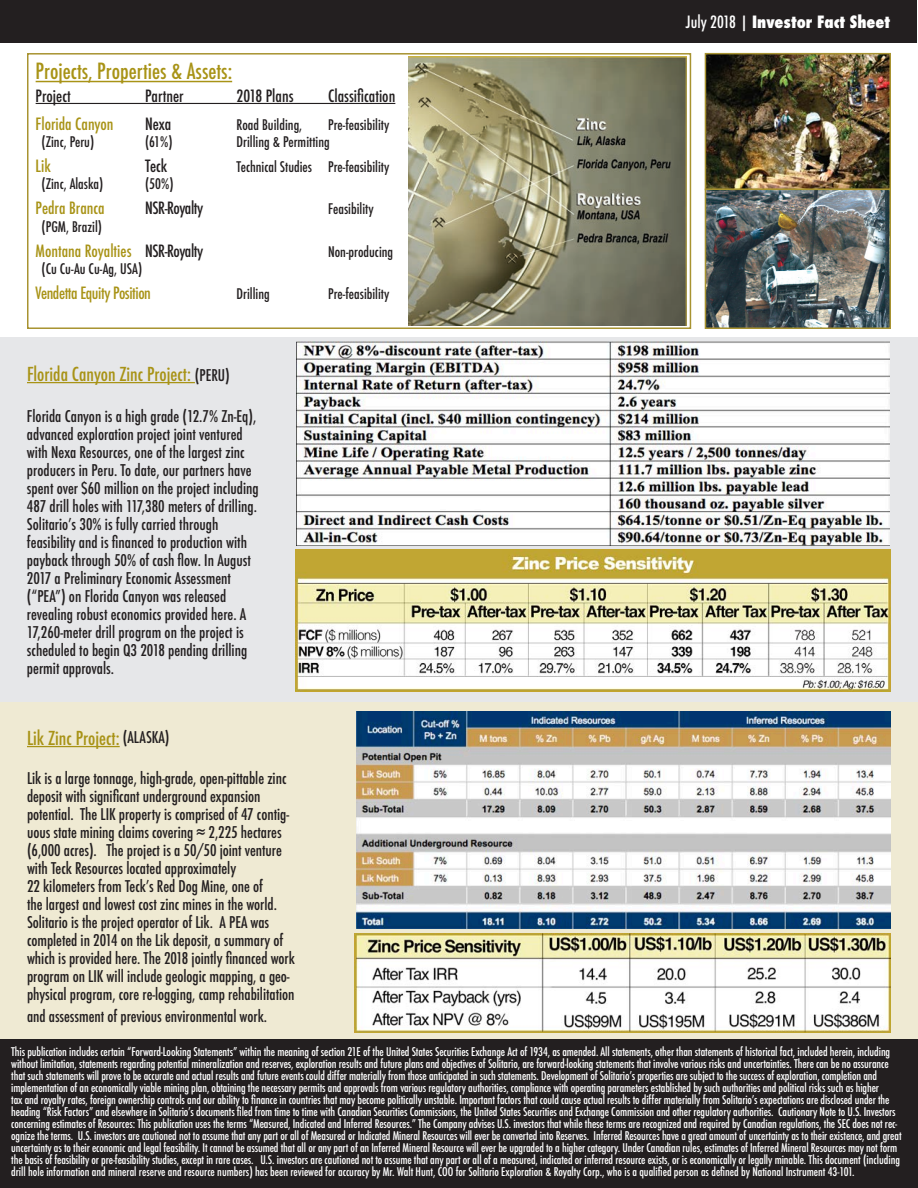
<style>
.page{position:relative;width:918px;height:1188px;background:#fff}
.page>*{position:absolute;margin:0;border:0;box-sizing:border-box;transform-origin:0 0}
.Subhead{font:500 condensed 21.75px "Futura";color:#a89316}
.Subhead-2{font:500 condensed 18.75px "Futura";color:#a89316}
.t1{font:500 condensed 16.5px "Futura";letter-spacing:-.005em;color:#a89316}
.t2{font:500 condensed 16.5px "Futura";color:#231f20}
.t3{font:800 condensed 16.5px "Futura";color:#fff}
.t4{font:500 condensed 16.5px "Futura";letter-spacing:-.025em;color:#a89316}
.t5{font:500 condensed 16.5px "Futura";letter-spacing:-.025em;color:#231f20}
.Subhead-3{font:500 condensed 15.75px/18px "Futura";letter-spacing:-.005em;color:#231f20}
.t6{font:500 condensed 14.25px "Futura";color:#231f20}
.t7{font:500 condensed 11.7px/12px "Futura";letter-spacing:-.01em;color:#fff}
.s1{color:#231f20}
.s2{font-size:15.75px;color:#231f20}
.s3{font-weight:500}
</style>
<div class="page">
<div style="left:0;top:338px;width:918px;height:364px;background:#e6e7e9"></div>
<div style="left:0;top:702px;width:918px;height:346px;background:#efead3"></div>
<div style="left:0;top:0;width:916px;height:42px;background:#231f20"></div>
<hr style="left:27px;top:382px;width:168px;height:1px;background:#a89316">
<hr style="left:27px;top:746px;width:93px;height:1px;background:#a89316">
<div style="left:0;top:1040px;width:918px;height:148px;background:#231f20"></div>
<img style="left:356px;top:711px;width:535px;height:218px">
<div style="left:27px;top:53px;width:664px;height:276px;border:2px solid #a89331"></div>
<hr style="left:36px;top:81px;width:196px;height:1px;background:#a89316">
<hr style="left:36px;top:103px;width:359px;height:1px;background:#231f20">
<img style="left:708px;top:56px;width:180px;height:131px">
<div style="left:705px;top:53px;width:186px;height:137px;border:2px solid #a89331"></div>
<img style="left:708px;top:192px;width:180px;height:134px">
<div style="left:705px;top:189px;width:186px;height:140px;border:2px solid #a89331"></div>
<img style="left:408px;top:57px;width:279px;height:269px">
<img style="left:295px;top:550px;width:596px;height:141px">
<img style="left:297px;top:342px;width:592px;height:204px">
<img style="left:354px;top:934px;width:537px;height:98px">
<p class="Subhead" style="left:36px;top:57px;width:198px">Projects, Properties &amp; Assets:</p>
<p class="t2" style="left:36px;top:85px;width:37px">Project</p>
<p class="t2" style="left:145px;top:85px;width:40px">Partner</p>
<p class="t2" style="left:237px;top:85px;width:59px">2018 Plans</p>
<p class="t2" style="left:328px;top:85px;width:69px">Classification</p>
<p class="t1" style="left:36px;top:113px;width:79px">Florida Canyon</p>
<p class="t2" style="left:145px;top:113px;width:28px">Nexa</p>
<p class="t6" style="left:237px;top:115px;width:67px">Road Building,</p>
<p class="t6" style="left:328px;top:115px;width:63px">Pre-feasibility</p>
<p class="t6" style="left:42px;top:133px;width:54px">(Zinc, Peru)</p>
<p class="t6" style="left:145px;top:133px;width:29px">(61%)</p>
<p class="t6" style="left:237px;top:133px;width:95px">Drilling &amp; Permitting</p>
<p class="t1" style="left:36px;top:156px;width:17px">Lik</p>
<p class="t2" style="left:145px;top:156px;width:24px">Teck</p>
<p class="t6" style="left:237px;top:158px;width:154px">Technical Studies Pre-feasibility</p>
<p class="t6" style="left:42px;top:175px;width:63px">(Zinc, Alaska)</p>
<p class="t6" style="left:145px;top:175px;width:30px">(50%)</p>
<p class="t1" style="left:36px;top:198px;width:71px">Pedra Branca</p>
<p class="t5" style="left:145px;top:198px;width:60px">NSR-Royalty</p>
<p class="t6" style="left:328px;top:200px;width:47px">Feasibility</p>
<p class="t6" style="left:42px;top:217px;width:62px">(PGM, Brazil)</p>
<p class="t1" style="left:36px;top:240px;width:169px">Montana Royalties <span class="s1">NSR-Royalty</span></p>
<p class="t6" style="left:328px;top:242px;width:67px">Non-producing</p>
<p class="t6" style="left:42px;top:259px;width:102px">(Cu Cu-Au Cu-Ag, USA)</p>
<p class="t4" style="left:36px;top:282px;width:117px">Vendetta Equity Position</p>
<p class="t6" style="left:237px;top:285px;width:35px">Drilling</p>
<p class="t6" style="left:328px;top:285px;width:63px">Pre-feasibility</p>
<p class="Subhead-2" style="left:27px;top:362px;width:204px">Florida Canyon Zinc Project: <span class="s2">(PERU)</span></p>
<p class="Subhead-3" style="left:27px;top:407px;width:233px">Florida Canyon is a high grade (12.7% Zn-Eq), advanced exploration project joint ventured with Nexa Resources, one of the largest zinc producers in Peru. To date, our partners have spent over $60 million on the project including 487 drill holes with 117,380 meters of drilling.<br>Solitario’s 30% is fully carried through feasibility and is financed to production with payback through 50% of cash flow. In August 2017 a Preliminary Economic Assessment (“PEA”) on Florida Canyon was released revealing robust economics provided here. A 17,260-meter drill program on the project is scheduled to begin Q3 2018 pending drilling permit approvals.</p>
<p class="Subhead-2" style="left:27px;top:726px;width:144px">Lik Zinc Project: <span class="s2">(ALASKA)</span></p>
<p class="Subhead-3" style="left:27px;top:770px;width:269px">Lik is a large tonnage, high-grade, open-pittable zinc deposit with significant underground expansion potential. The LIK property is comprised of 47 contig&shy;uous state mining claims covering ≈ 2,225 hectares (6,000 acres). The project is a 50/50 joint venture with Teck Resources located approximately<br>22 kilometers from Teck’s Red Dog Mine, one of<br>the largest and lowest cost zinc mines in the world.<br>Solitario is the project operator of Lik. A PEA was completed in 2014 on the Lik deposit, a summary of which is provided here. The 2018 jointly financed work program on LIK will include geologic mapping, a geo&shy;physical program, core re-logging, camp rehabilitation</p>
<p class="Subhead-3" style="left:27px;top:1007px;width:242px">and assessment of previous environmental work.</p>
<p class="t3" style="left:686px;top:11px;width:206px"><span class="s3">July 2018 |</span> Investor Fact Sheet</p>
<p class="t7" style="left:11px;top:1046px;width:892px">This publication includes certain “Forward-Looking Statements” within the meaning of section 21E of the United States Securities Exchange Act of 1934, as amended. All statements, other than statements of historical fact, included herein, including without limitation, statements regarding potential mineralization and reserves, exploration results and future plans and objectives of Solitario, are forward-looking statements that involve various risks and uncertainties. There can be no assurance that such statements will prove to be accurate and actual results and future events could differ materially from those anticipated in such statements. Development of Solitario’s properties are subject to the success of exploration, completion and implementation of an economically viable mining plan, obtaining the necessary permits and approvals from various regulatory authorities, compliance with operating parameters established by such authorities and political risks such as higher<br>tax and royalty rates, foreign ownership controls and our ability to finance in countries that may become politically unstable. Important factors that could cause actual results to differ materially from Solitario’s expectations are disclosed under the heading “Risk Factors” and elsewhere in Solitario’s documents filed from time to time with Canadian Securities Commissions, the United States Securities and Exchange Commission and other regulatory authorities. Cautionary Note to U.S. Investors concerning estimates of Resources: This publication uses the terms “Measured, Indicated and Inferred Resources.” The Company advises U.S. investors that while these terms are recognized and required by Canadian regulations, the SEC does not rec&shy;ognize the terms. U.S. investors are cautioned not to assume that any part or all of Measured or Indicated Mineral Resources will ever be converted into Reserves. Inferred Resources have a great amount of uncertainty as to their existence, and great uncertainty as to their economic and legal feasibility. It cannot be assumed that all or any part of an Inferred Mineral Resource will ever be upgraded to a higher category. Under Canadian rules, estimates of Inferred Mineral Resources may not form the basis of feasibility or pre-feasibility studies, except in rare cases. U.S. investors are cautioned not to assume that any part or all of a measured, indicated or inferred resource exists, or is economically or legally minable. This document (including drill hole information and mineral reserve and resource numbers) has been reviewed for accuracy by Mr. Walt Hunt, COO for Solitario Exploration &amp; Royalty Corp., who is a qualified person as defined by National Instrument 43-101.</p>
</div>
